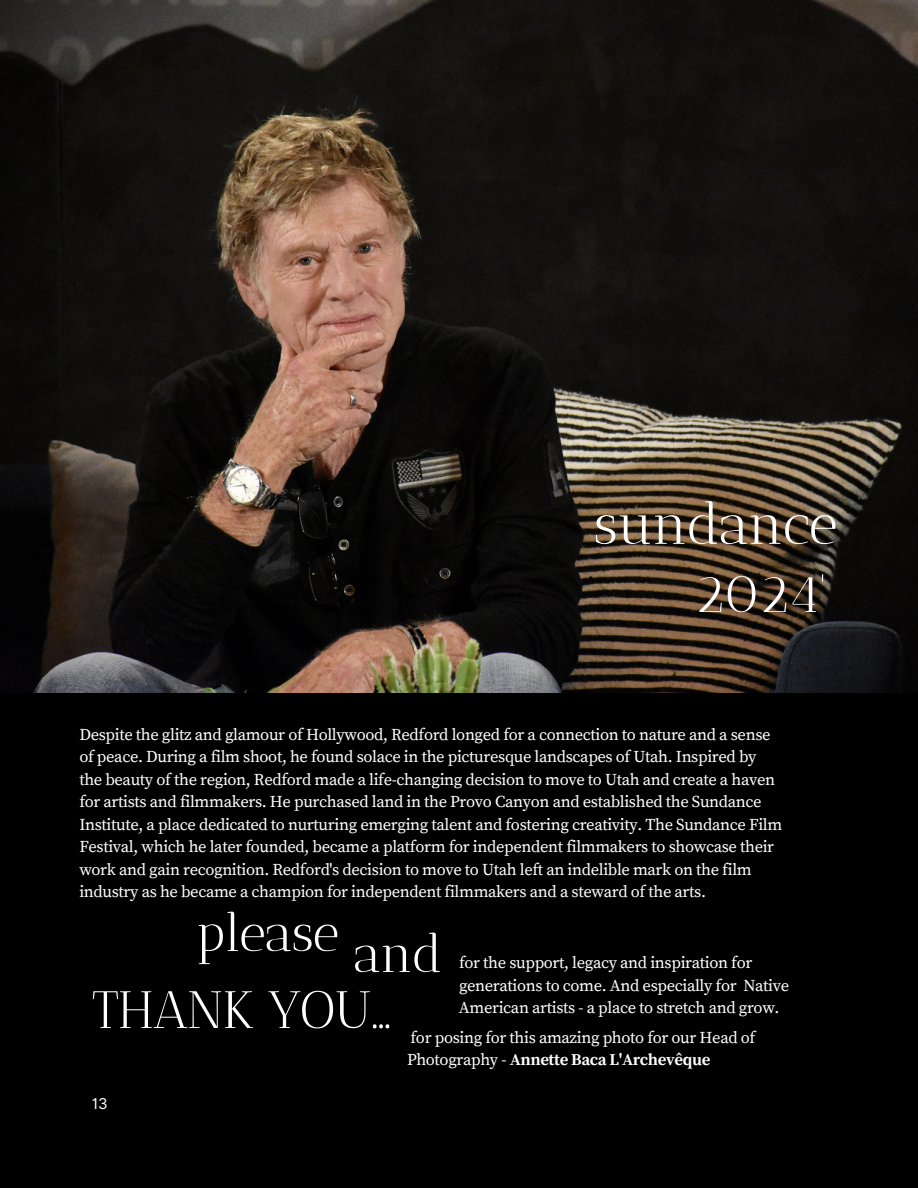
<style>
.page{position:relative;width:918px;height:1188px;background:#000001}
.page>*{position:absolute;margin:0;border:0;box-sizing:border-box;transform-origin:0 0}
.t1{font:57px "Antic Didone";letter-spacing:-.02em;color:#fff}
.t2{font:52.5px "Antic Didone";letter-spacing:-.02em;color:#fff}
.t3{font:16.5px/22.5px "Source Serif Pro";letter-spacing:-.02em;color:#fff}
.t4{font:15px "Inter";color:#fff}
.s1{font-weight:700}
</style>
<div class="page">
<img style="left:0;top:0;width:918px;height:693px">
<p class="t1" style="left:594px;top:490px;width:245px">sundance</p>
<p class="t2" style="left:694px;top:563px;width:136px">2024'</p>
<p class="t3" style="left:79px;top:724px;width:704px">Despite the glitz and glamour of Hollywood, Redford longed for a connection to nature and a sense of peace. During a film shoot, he found solace in the picturesque landscapes of Utah. Inspired by the beauty of the region, Redford made a life-changing decision to move to Utah and create a haven for artists and filmmakers. He purchased land in the Provo Canyon and established the Sundance Institute, a place dedicated to nurturing emerging talent and fostering creativity. The Sundance Film Festival, which he later founded, became a platform for independent filmmakers to showcase their work and gain recognition. Redford's decision to move to Utah left an indelible mark on the film industry as he became a champion for independent filmmakers and a steward of the arts.</p>
<p class="t2" style="left:195px;top:902px;width:145px">please</p>
<p class="t2" style="left:353px;top:923px;width:91px">and</p>
<p class="t3" style="left:459px;top:952px;width:332px">for the support, legacy and inspiration for generations to come. And especially for Native<br>American artists - a place to stretch and grow.</p>
<p class="t2" style="left:92px;top:979px;width:301px">THANK YOU...</p>
<p class="t3" style="left:407px;top:1027px;width:350px">for posing for this amazing photo for our Head of<br>Photography - <span class="s1">Annette Baca L'Archevêque</span></p>
<p class="t4" style="left:92px;top:1095px;width:17px">13</p>
</div>
